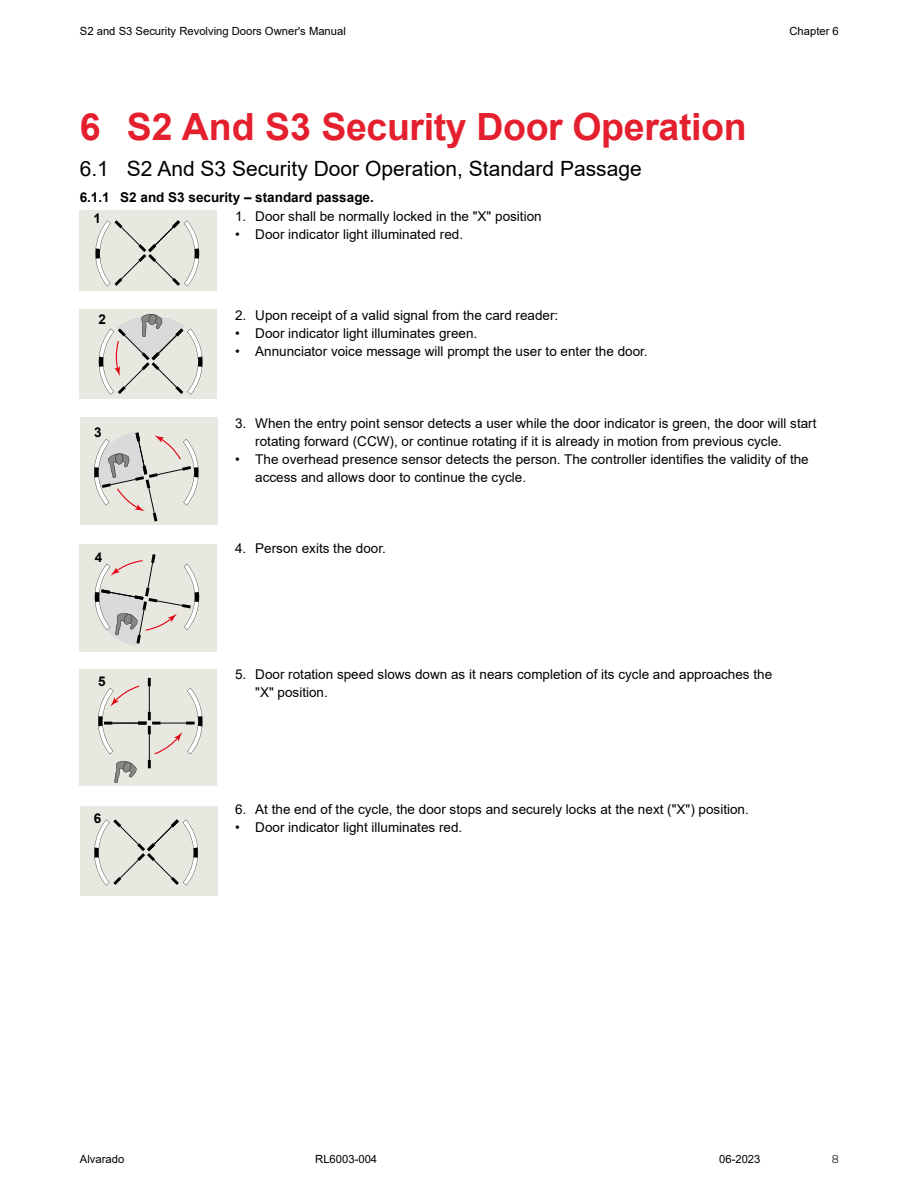
<style>
.page{position:relative;width:918px;height:1188px;background:#fff}
.page>*{position:absolute;margin:0;border:0;box-sizing:border-box;transform-origin:0 0}
.t1{font:700 37.5px "Arial";letter-spacing:-.01em;color:#e5202e}
.t2{font:21px "Arial";color:#000}
.t3{font:13.5px/18px "Arial";color:#000}
.t4{font:700 13.5px/20.1px "Arial";color:#000}
.t5{font:11.25px "Arial";color:#000}
.t6{font:300 11.25px "Mark Pro";color:#000}
</style>
<div class="page">
<div style="left:80px;top:669px;width:137px;height:117px;background:#e9e8e0"></div>
<div style="left:80px;top:544px;width:137px;height:108px;background:#e9e8e0"></div>
<div style="left:80px;top:417px;width:137px;height:108px;background:#e9e8e0"></div>
<div style="left:80px;top:806px;width:137px;height:90px;background:#e9e8e0"></div>
<div style="left:80px;top:309px;width:137px;height:90px;background:#e9e8e0"></div>
<div style="left:80px;top:210px;width:137px;height:81px;background:#e9e8e0"></div>
<svg style="left:95px;top:220px;width:104px;height:66px"></svg>
<svg style="left:99px;top:313px;width:103px;height:82px"></svg>
<svg style="left:94px;top:432px;width:105px;height:89px"></svg>
<svg style="left:94px;top:554px;width:105px;height:92px"></svg>
<svg style="left:98px;top:678px;width:104px;height:105px"></svg>
<svg style="left:94px;top:819px;width:104px;height:66px"></svg>
<p class="t5" style="left:80px;top:23px;width:267px">S2 and S3 Security Revolving Doors Owner's Manual</p>
<p class="t5" style="left:789px;top:23px;width:51px">Chapter 6</p>
<h1 class="t1" style="left:80px;top:100px;width:668px">6 S2 And S3 Security Door Operation</h1>
<h2 class="t2" style="left:80px;top:154px;width:564px">6.1 S2 And S3 Security Door Operation, Standard Passage</h2>
<p class="t3" style="left:235px;top:207px;width:308px">1. Door shall be normally locked in the "X" position</p>
<p class="t4" style="left:93px;top:188px;width:282px;text-indent:-14px">6.1.1 S2 and S3 security – standard passage.<br>1</p>
<p class="t4" style="left:98px;top:309px;width:9px">2</p>
<p class="t4" style="left:94px;top:423px;width:9px">3</p>
<p class="t4" style="left:95px;top:548px;width:9px">4</p>
<p class="t4" style="left:98px;top:672px;width:9px">5</p>
<p class="t4" style="left:94px;top:808px;width:9px">6</p>
<p class="t3" style="left:235px;top:225px;width:230px">• Door indicator light illuminated red.</p>
<p class="t3" style="left:235px;top:306px;width:325px">2. Upon receipt of a valid signal from the card reader:</p>
<p class="t3" style="left:235px;top:324px;width:244px">• Door indicator light illuminates green.</p>
<p class="t3" style="left:235px;top:342px;width:414px">• Annunciator voice message will prompt the user to enter the door.</p>
<p class="t3" style="left:255px;top:414px;width:563px;text-indent:-20px">3. When the entry point sensor detects a user while the door indicator is green, the door will start rotating forward (CCW), or continue rotating if it is already in motion from previous cycle.</p>
<p class="t3" style="left:255px;top:450px;width:555px;text-indent:-20px">• The overhead presence sensor detects the person. The controller identifies the validity of the access and allows door to continue the cycle.</p>
<p class="t3" style="left:235px;top:540px;width:152px">4. Person exits the door.</p>
<p class="t3" style="left:255px;top:666px;width:518px;text-indent:-20px">5. Door rotation speed slows down as it nears completion of its cycle and approaches the "X" position.</p>
<p class="t3" style="left:235px;top:801px;width:515px">6. At the end of the cycle, the door stops and securely locks at the next ("X") position.</p>
<p class="t3" style="left:235px;top:819px;width:229px">• Door indicator light illuminates red.</p>
<p class="t5" style="left:80px;top:1151px;width:46px">Alvarado</p>
<p class="t5" style="left:315px;top:1151px;width:63px">RL6003-004</p>
<p class="t5" style="left:719px;top:1151px;width:43px">06-2023</p>
<p class="t6" style="left:832px;top:1150px;width:9px">8</p>
</div>
